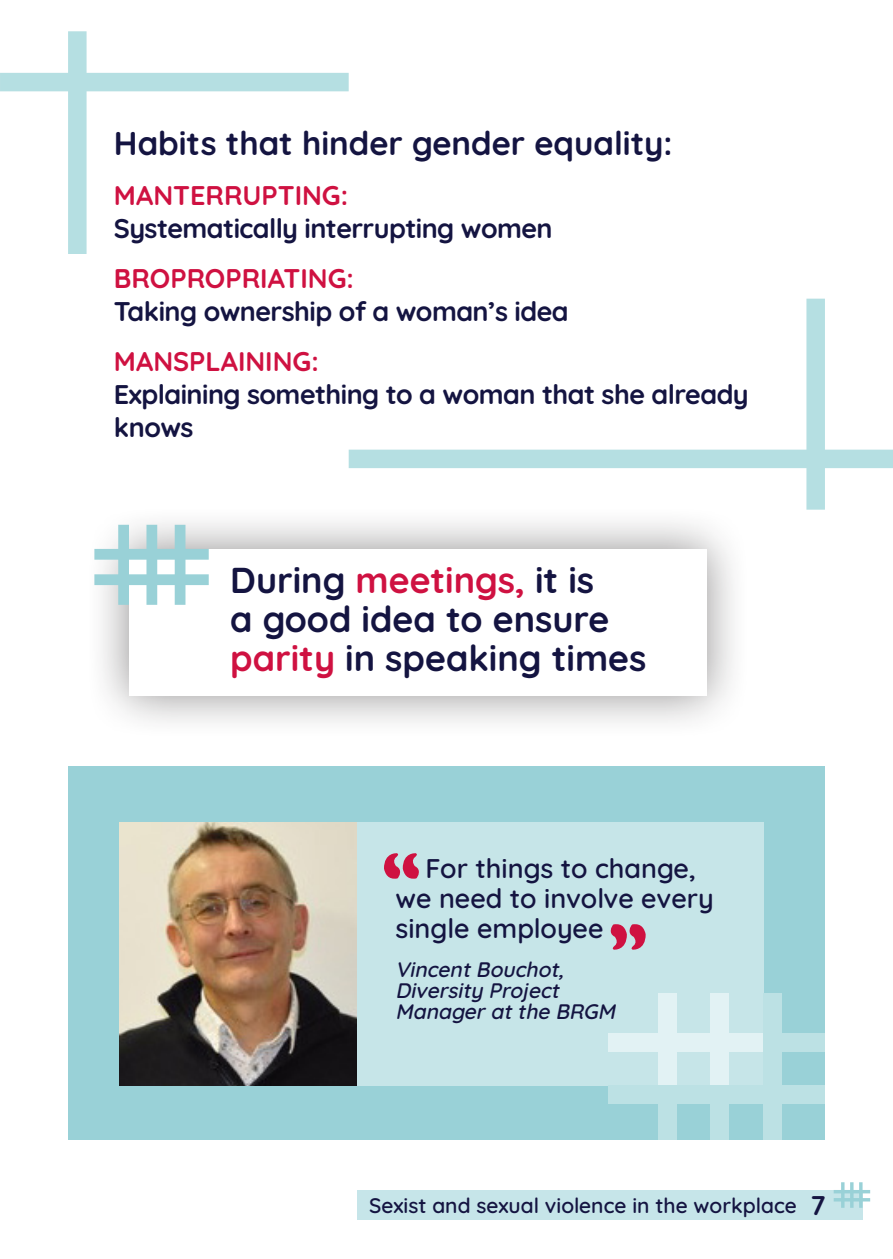
<style>
.page{position:relative;width:893px;height:1259px;background:#fff}
.page>*{position:absolute;margin:0;border:0;box-sizing:border-box;transform-origin:0 0}
.t1{font:700 36px/39px "Quicksand";color:#141441}
.t2{font:700 33px "Quicksand";color:#141441}
.t3{font:700 27px/33px "Quicksand";letter-spacing:-.02em;color:#141441}
.t4{font:600 27px/30px "Quicksand";color:#141441}
.t5{font:italic 600 21px/21px "Quicksand";color:#141441}
.t6{font:600 21px "Quicksand";color:#141441}
.s1{color:#cf1141}
.s2{font-weight:700;font-size:27px}
</style>
<div class="page">
<div style="left:357px;top:1189px;width:505px;height:30px;background:#c6e5e9"></div>
<hr style="left:859px;top:1182px;width:3px;height:25px;background:#99d1d7">
<hr style="left:850px;top:1182px;width:3px;height:25px;background:#99d1d7">
<hr style="left:841px;top:1182px;width:3px;height:25px;background:#99d1d7">
<hr style="left:834px;top:1190px;width:36px;height:3px;background:#99d1d7">
<hr style="left:834px;top:1198px;width:36px;height:3px;background:#99d1d7">
<div style="left:68px;top:766px;width:757px;height:374px;background:#99d1d7"></div>
<div style="left:119px;top:822px;width:644px;height:263px;background:#c6e5e8"></div>
<div style="left:711px;top:993px;width:18px;height:92px;background:#e2f2f4"></div>
<div style="left:711px;top:1085px;width:18px;height:55px;background:#bce1e4"></div>
<div style="left:763px;top:1033px;width:62px;height:19px;background:#bce1e4"></div>
<div style="left:609px;top:1033px;width:154px;height:19px;background:#e2f2f4"></div>
<div style="left:658px;top:993px;width:19px;height:92px;background:#e2f2f4"></div>
<div style="left:658px;top:1085px;width:19px;height:55px;background:#bce1e4"></div>
<div style="left:763px;top:993px;width:19px;height:147px;background:#bce1e4"></div>
<div style="left:609px;top:1085px;width:216px;height:19px;background:#bce1e4"></div>
<img style="left:119px;top:822px;width:238px;height:263px">
<svg style="left:384px;top:853px;width:35px;height:26px"></svg>
<svg style="left:610px;top:924px;width:36px;height:26px"></svg>
<div style="left:84px;top:504px;width:667px;height:236px;background:#231f20;opacity:.5"></div>
<div style="left:129px;top:549px;width:577px;height:147px;background:#fff"></div>
<div style="left:118px;top:525px;width:11px;height:80px;background:#99d1d7"></div>
<div style="left:146px;top:525px;width:11px;height:80px;background:#99d1d7"></div>
<div style="left:175px;top:525px;width:10px;height:80px;background:#99d1d7"></div>
<div style="left:94px;top:549px;width:115px;height:10px;background:#99d1d7"></div>
<div style="left:94px;top:574px;width:115px;height:11px;background:#99d1d7"></div>
<div style="left:349px;top:449px;width:544px;height:19px;background:#b5dfe2"></div>
<div style="left:806px;top:299px;width:19px;height:211px;background:#b5dfe2"></div>
<div style="left:0;top:73px;width:349px;height:18px;background:#b5dfe2"></div>
<div style="left:68px;top:31px;width:19px;height:223px;background:#b5dfe2"></div>
<p class="t2" style="left:114px;top:117px;width:560px">Habits that hinder gender equality:</p>
<p class="t3" style="left:114px;top:176px;width:440px"><span class="s1">MANTERRUPTING:<br></span>Systematically interrupting women</p>
<p class="t3" style="left:114px;top:259px;width:456px"><span class="s1">BROPROPRIATING:<br></span>Taking ownership of a woman’s idea</p>
<p class="t3" style="left:114px;top:342px;width:636px"><span class="s1">MANSPLAINING:<br></span>Explaining something to a woman that she already knows</p>
<p class="t1" style="left:230px;top:557px;width:418px">During <span class="s1">meetings,</span> it is<br>a good idea to ensure <span class="s1">parity</span> in speaking times</p>
<p class="t4" style="left:395px;top:850px;width:320px;text-indent:30px">For things to change, we need to involve every single employee</p>
<p class="t5" style="left:395px;top:957px;width:227px">VincentBouchot,<br>Diversity Project<br>Manageratthe BRGM</p>
<p class="t6" style="left:369px;top:1189px;width:458px">Sexist and sexual violence in the workplace <span class="s2">7</span></p>
</div>
